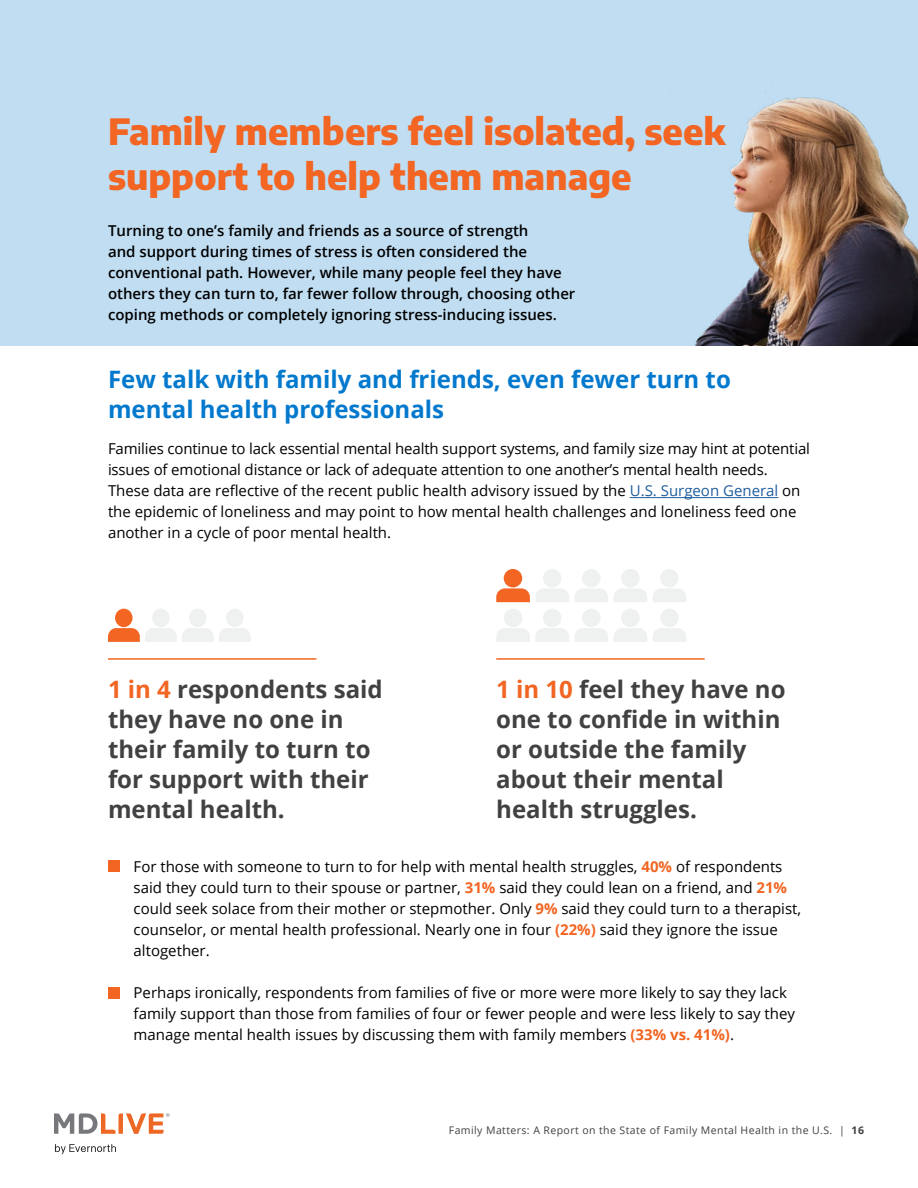
<style>
.page{position:relative;width:918px;height:1188px;background:#fff}
.page>*{position:absolute;margin:0;border:0;box-sizing:border-box;transform-origin:0 0}
.t1{font:800 36px/45px "Encode Sans";color:#f26522}
.t2{font:700 24px/30px "Open Sans";color:#414042}
.t3{font:700 24px/30px "Open Sans";color:#0379ce}
.t4{font:15px/21px "Open Sans";color:#000}
.t5{font:600 15px/21px "Open Sans";color:#000}
.t6{font:10.5px "Open Sans";letter-spacing:.04em;color:#414042}
.s1{color:#215e9e}
.s2{color:#f26522}
.s3{font-weight:700;color:#f26522}
.s4{font-weight:700}
</style>
<div class="page">
<svg style="left:54px;top:1113px;width:116px;height:21px"></svg>
<svg style="left:55px;top:1144px;width:61px;height:10px"></svg>
<div style="left:0;top:0;width:918px;height:345px;background:#c0ddf2"></div>
<div style="left:108px;top:861px;width:11px;height:11px;background:#f26522"></div>
<div style="left:108px;top:988px;width:11px;height:11px;background:#f26522"></div>
<div style="left:504px;top:569px;width:18px;height:18px;background:#f26522;border-radius:50%"></div>
<svg style="left:653px;top:589px;width:33px;height:13px"></svg>
<div style="left:660px;top:569px;width:19px;height:18px;background:#eff0f0;border-radius:50%"></div>
<div style="left:543px;top:569px;width:18px;height:18px;background:#eff0f0;border-radius:50%"></div>
<div style="left:504px;top:609px;width:18px;height:18px;background:#eff0f0;border-radius:50%"></div>
<svg style="left:496px;top:588px;width:112px;height:14px"></svg>
<div style="left:582px;top:569px;width:19px;height:18px;background:#eff0f0;border-radius:50%"></div>
<div style="left:543px;top:609px;width:18px;height:18px;background:#eff0f0;border-radius:50%"></div>
<svg style="left:614px;top:628px;width:33px;height:14px"></svg>
<div style="left:621px;top:609px;width:19px;height:18px;background:#eff0f0;border-radius:50%"></div>
<svg style="left:614px;top:589px;width:33px;height:13px"></svg>
<div style="left:621px;top:569px;width:19px;height:18px;background:#eff0f0;border-radius:50%"></div>
<svg style="left:496px;top:628px;width:112px;height:14px"></svg>
<div style="left:582px;top:609px;width:19px;height:18px;background:#eff0f0;border-radius:50%"></div>
<svg style="left:653px;top:628px;width:33px;height:14px"></svg>
<div style="left:660px;top:609px;width:19px;height:18px;background:#eff0f0;border-radius:50%"></div>
<div style="left:115px;top:609px;width:18px;height:18px;background:#f26522;border-radius:50%"></div>
<div style="left:152px;top:609px;width:18px;height:18px;background:#eff0f0;border-radius:50%"></div>
<div style="left:189px;top:609px;width:18px;height:18px;background:#eff0f0;border-radius:50%"></div>
<svg style="left:108px;top:628px;width:143px;height:14px"></svg>
<div style="left:226px;top:609px;width:18px;height:18px;background:#eff0f0;border-radius:50%"></div>
<hr style="left:496px;top:658px;width:209px;height:2px;background:#f26522">
<hr style="left:108px;top:658px;width:208px;height:2px;background:#f26522">
<hr style="left:630px;top:497px;width:148px;height:1px;background:#215e9e">
<img style="left:695px;top:91px;width:223px;height:254px">
<h1 class="t1" style="left:108px;top:107px;width:619px">Family members feel isolated, seek support to help them manage</h1>
<p class="t5" style="left:108px;top:220px;width:469px">Turning to one’s family and friends as a source of strength<br>and support during times of stress is often considered the conventional path. However, while many people feel they have others they can turn to, far fewer follow through, choosing other coping methods or completely ignoring stress-inducing issues.</p>
<h2 class="t3" style="left:108px;top:364px;width:624px">Few talk with family and friends, even fewer turn to mental health professionals</h2>
<p class="t4" style="left:108px;top:438px;width:704px">Families continue to lack essential mental health support systems, and family size may hint at potential issues of emotional distance or lack of adequate attention to one another’s mental health needs.<br>These data are reflective of the recent public health advisory issued by the <span class="s1">U.S. Surgeon General</span> on the epidemic of loneliness and may point to how mental health challenges and loneliness feed one another in a cycle of poor mental health.</p>
<h2 class="t2" style="left:108px;top:673px;width:276px"><span class="s2">1 in 4</span> respondents said they have no one in their family to turn to for support with their mental health.</h2>
<h2 class="t2" style="left:496px;top:673px;width:291px"><span class="s2">1 in 10</span> feel they have no one to confide in within or outside the family about their mental health struggles.</h2>
<p class="t4" style="left:134px;top:856px;width:669px">For those with someone to turn to for help with mental health struggles, <span class="s3">40%</span> of respondents said they could turn to their spouse or partner, <span class="s3">31%</span> said they could lean on a friend, and <span class="s3">21% </span>could seek solace from their mother or stepmother. Only <span class="s3">9%</span> said they could turn to a therapist, counselor, or mental health professional. Nearly one in four <span class="s3">(22%)</span> said they ignore the issue altogether.</p>
<p class="t4" style="left:134px;top:982px;width:663px">Perhaps ironically, respondents from families of five or more were more likely to say they lack family support than those from families of four or fewer people and were less likely to say they manage mental health issues by discussing them with family members <span class="s3">(33% vs. 41%)</span>.</p>
<p class="t6" style="left:449px;top:1123px;width:417px">Family Matters: A Report on the State of Family Mental Health in the U.S. | <span class="s4">16</span></p>
</div>
